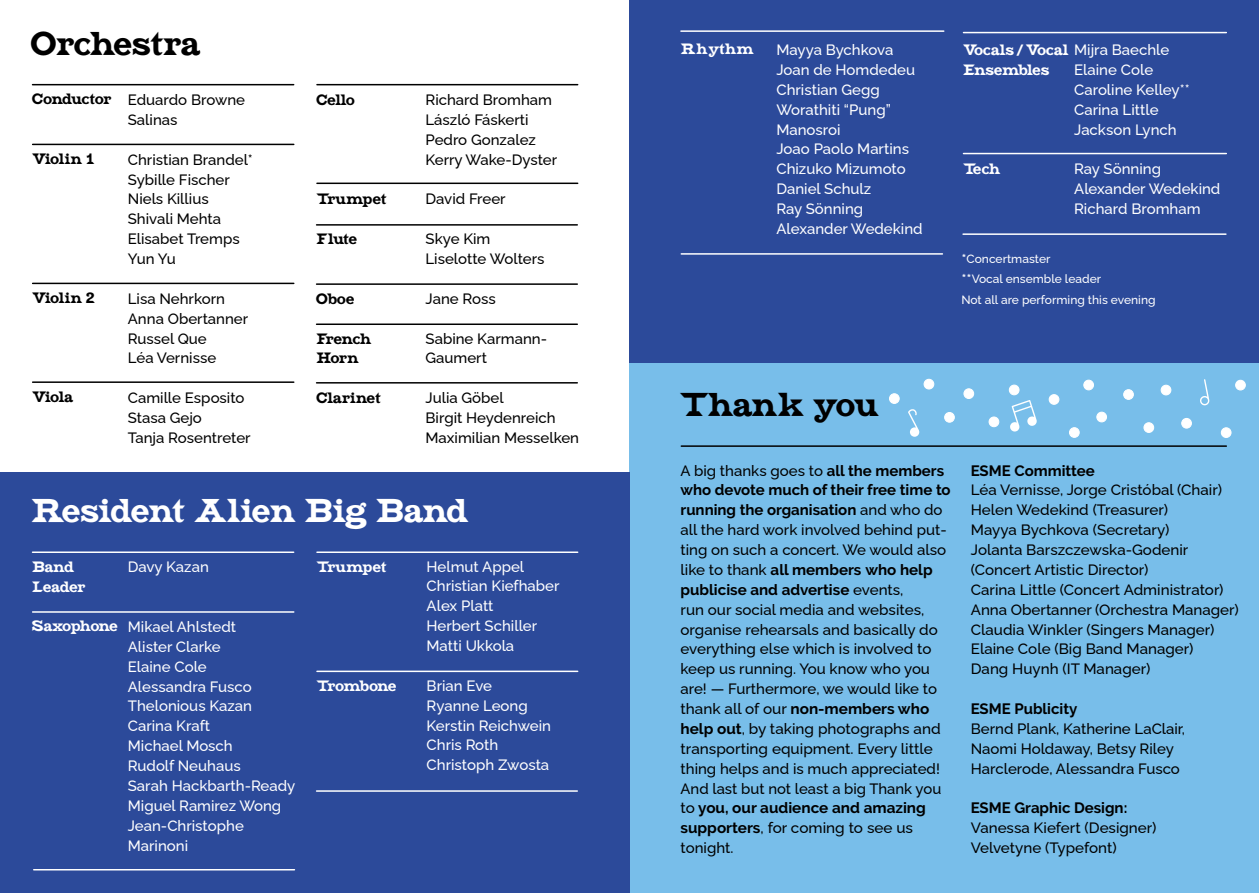
<style>
.page{position:relative;width:1259px;height:893px;background:#fff}
.page>*{position:absolute;margin:0;border:0;box-sizing:border-box;transform-origin:0 0}
.t1{font:33px "Combat";letter-spacing:-.04em;color:#fff}
.t2{font:33px "Combat";letter-spacing:-.03em;color:#000}
.t3{font:500 15px/20px "Raleway";color:#000}
.t4{font:500 15px/19.8px "Raleway";color:#fff}
.t5{font:15px/19.8px "Combat";letter-spacing:-.035em;color:#fff}
.t6{font:15px/19.8px "Combat";letter-spacing:-.05em;color:#000}
.t7{font:700 15px "Raleway";color:#000}
.t8{font:15px "Combat";letter-spacing:-.03em;color:#000}
.t9{font:15px "Combat";letter-spacing:-.07em;color:#fff}
.t10{font:15px "Combat";letter-spacing:-.06em;color:#fff}
.t11{font:500 12px/19.8px "Raleway";color:#fff}
.s1{font-family:"Raleway";font-weight:500}
.s2{font-size:15.75px}
.s3{font-weight:700}
</style>
<div class="page">
<div style="left:629px;top:349px;width:630px;height:544px;background:#78beea"></div>
<div style="left:629px;top:0;width:630px;height:363px;background:#2c4a9a"></div>
<div style="left:0;top:472px;width:629px;height:421px;background:#2c4a9a"></div>
<hr style="left:33px;top:84px;width:261px;height:1px;background:#000">
<hr style="left:33px;top:283px;width:261px;height:1px;background:#000">
<hr style="left:317px;top:84px;width:261px;height:1px;background:#000">
<hr style="left:317px;top:183px;width:261px;height:1px;background:#000">
<hr style="left:316px;top:224px;width:261px;height:2px;background:#000">
<hr style="left:316px;top:283px;width:261px;height:2px;background:#000">
<hr style="left:316px;top:323px;width:261px;height:2px;background:#000">
<hr style="left:316px;top:382px;width:261px;height:2px;background:#000">
<hr style="left:33px;top:381px;width:261px;height:2px;background:#000">
<hr style="left:33px;top:144px;width:261px;height:1px;background:#000">
<hr style="left:33px;top:551px;width:261px;height:2px;background:#fff">
<hr style="left:317px;top:551px;width:261px;height:2px;background:#fff">
<hr style="left:316px;top:790px;width:261px;height:2px;background:#fff">
<hr style="left:33px;top:611px;width:261px;height:2px;background:#fff">
<hr style="left:963px;top:32px;width:263px;height:1px;background:#fff">
<hr style="left:963px;top:153px;width:263px;height:1px;background:#fff">
<hr style="left:963px;top:233px;width:263px;height:2px;background:#fff">
<hr style="left:681px;top:253px;width:261px;height:2px;background:#fff">
<hr style="left:317px;top:671px;width:261px;height:1px;background:#fff">
<hr style="left:34px;top:869px;width:260px;height:1px;background:#fff">
<hr style="left:681px;top:30px;width:262px;height:2px;background:#fff">
<hr style="left:681px;top:445px;width:545px;height:2px;background:#000">
<svg style="left:889px;top:393px;width:10px;height:11px"></svg>
<svg style="left:923px;top:379px;width:11px;height:10px"></svg>
<svg style="left:944px;top:412px;width:11px;height:11px"></svg>
<svg style="left:963px;top:388px;width:11px;height:11px"></svg>
<svg style="left:988px;top:416px;width:11px;height:11px"></svg>
<svg style="left:1048px;top:394px;width:11px;height:11px"></svg>
<svg style="left:1069px;top:427px;width:10px;height:11px"></svg>
<svg style="left:1083px;top:380px;width:11px;height:10px"></svg>
<svg style="left:1096px;top:412px;width:11px;height:10px"></svg>
<svg style="left:1123px;top:389px;width:11px;height:11px"></svg>
<svg style="left:1143px;top:422px;width:11px;height:11px"></svg>
<svg style="left:1160px;top:385px;width:11px;height:10px"></svg>
<svg style="left:1181px;top:418px;width:11px;height:11px"></svg>
<svg style="left:1220px;top:427px;width:11px;height:11px"></svg>
<svg style="left:1235px;top:380px;width:10px;height:10px"></svg>
<svg style="left:1200px;top:379px;width:9px;height:26px"></svg>
<svg style="left:1008px;top:385px;width:28px;height:47px"></svg>
<svg style="left:908px;top:409px;width:11px;height:28px"></svg>
<h1 class="t2" style="left:31px;top:23px;width:171px">Orchestra</h1>
<p class="t6" style="left:32px;top:89px;width:81px">Conductor</p>
<p class="t6" style="left:32px;top:149px;width:64px">Violin 1</p>
<p class="t6" style="left:32px;top:288px;width:65px">Violin 2</p>
<p class="t6" style="left:32px;top:387px;width:43px">Viola</p>
<p class="t3" style="left:128px;top:88px;width:119px">Eduardo Browne<br>Salinas</p>
<p class="t3" style="left:128px;top:148px;width:126px">Christian Brandel*<br>Sybille Fischer<br>Niels Killius<br>Shivali Mehta<br>Elisabet Tremps<br>Yun Yu</p>
<p class="t3" style="left:128px;top:287px;width:122px">Lisa Nehrkorn<br>Anna Obertanner<br>Russel Que<br>Léa Vernisse</p>
<p class="t3" style="left:128px;top:386px;width:124px">Camille Esposito<br>Stasa Gejo<br>Tanja Rosentreter</p>
<p class="t6" style="left:316px;top:90px;width:40px">Cello</p>
<p class="t8" style="left:316px;top:190px;width:72px">Trumpet</p>
<p class="t6" style="left:316px;top:229px;width:42px">Flute</p>
<p class="t6" style="left:316px;top:289px;width:40px">Oboe</p>
<p class="t6" style="left:316px;top:329px;width:57px">French<br>Horn</p>
<p class="t8" style="left:316px;top:389px;width:66px">Clarinet</p>
<p class="t3" style="left:425px;top:88px;width:133px">Richard Bromham<br>László Fáskerti<br>Pedro Gonzalez<br>Kerry Wake-Dyster</p>
<p class="t3" style="left:425px;top:187px;width:82px">David Freer</p>
<p class="t3" style="left:425px;top:227px;width:120px">Skye Kim<br>Liselotte Wolters</p>
<p class="t3" style="left:425px;top:287px;width:72px">Jane Ross</p>
<p class="t3" style="left:425px;top:327px;width:123px">Sabine Karmann-<br>Gaumert</p>
<p class="t3" style="left:425px;top:386px;width:155px">Julia Göbel<br>Birgit Heydenreich<br>Maximilian Messelken</p>
<h1 class="t1" style="left:31px;top:491px;width:439px">Resident Alien Big Band</h1>
<p class="t5" style="left:32px;top:557px;width:55px">Band<br>Leader</p>
<p class="t9" style="left:32px;top:617px;width:88px">Saxophone</p>
<p class="t4" style="left:128px;top:555px;width:83px">Davy Kazan</p>
<p class="t4" style="left:128px;top:615px;width:169px">Mikael Ahlstedt<br>Alister Clarke<br>Elaine Cole<br>Alessandra Fusco<br>Thelonious Kazan<br>Carina Kraft<br>Michael Mosch<br>Rudolf Neuhaus<br>Sarah Hackbarth-Ready<br>Miguel Ramirez Wong<br>Jean-Christophe<br>Marinoni</p>
<p class="t5" style="left:316px;top:556px;width:72px">Trumpet</p>
<p class="t10" style="left:316px;top:677px;width:82px">Trombone</p>
<p class="t4" style="left:426px;top:555px;width:134px">Helmut Appel<br>Christian Kiefhaber<br>Alex Platt<br>Herbert Schiller<br>Matti Ukkola</p>
<p class="t4" style="left:426px;top:674px;width:126px">Brian Eve<br>Ryanne Leong<br>Kerstin Reichwein<br>Chris Roth<br>Christoph Zwosta</p>
<p class="t5" style="left:680px;top:39px;width:75px">Rhythm</p>
<p class="t4" style="left:776px;top:38px;width:148px">Mayya Bychkova<br>Joan de Homdedeu<br>Christian Gegg<br>Worathiti “Pung”<br>Manosroi<br>Joao Paolo Martins<br>Chizuko Mizumoto<br>Daniel Schulz<br>Ray Sönning<br>Alexander Wedekind</p>
<p class="t5" style="left:962px;top:40px;width:208px">Vocals/Vocal <span class="s1">Mijra Baechle<br></span>Ensembles</p>
<p class="t4" style="left:1074px;top:58px;width:117px">Elaine Cole<br>Caroline Kelley**<br>Carina Little<br>Jackson Lynch</p>
<p class="t4" style="left:1074px;top:157px;width:148px">Ray Sönning<br>Alexander Wedekind<br>Richard Bromham</p>
<p class="t11" style="left:961px;top:248px;width:141px"><span class="s2">*</span>Concertmaster<br><span class="s2">**</span>Vocal ensemble leader</p>
<p class="t11" style="left:961px;top:289px;width:196px">Not all are performing this evening</p>
<p class="t5" style="left:962px;top:159px;width:39px">Tech</p>
<h1 class="t2" style="left:679px;top:385px;width:201px">Thank you</h1>
<p class="t3" style="left:680px;top:459px;width:272px">A big thanks goes to <span class="s3">all the members who devote much of their free time to running the organisation</span> and who do all the hard work involved behind put&shy;ting on such a concert. We would also like to thank <span class="s3">all members who help publicise and advertise</span> events,<br>run our social media and websites, organise rehearsals and basically do everything else which is involved to keep us running. You know who you are! — Furthermore, we would like to thank all of our <span class="s3">non-members who help out</span>, by taking photographs and transporting equipment. Every little thing helps and is much appreciated!<br>And last but not least a big Thank you to <span class="s3">you, our audience and amazing supporters</span>, for coming to see us tonight.</p>
<p class="t7" style="left:971px;top:462px;width:126px">ESME Committee</p>
<p class="t3" style="left:971px;top:479px;width:269px">Léa Vernisse, Jorge Cristóbal (Chair)<br>Helen Wedekind (Treasurer)<br>Mayya Bychkova (Secretary)<br>Jolanta Barszczewska-Godenir (Concert Artistic Director)<br>Carina Little (Concert Administrator)<br>Anna Obertanner (Orchestra Manager)<br>Claudia Winkler (Singers Manager)<br>Elaine Cole (Big Band Manager)<br>Dang Huynh (IT Manager)</p>
<p class="t7" style="left:971px;top:700px;width:108px">ESME Publicity</p>
<p class="t3" style="left:971px;top:717px;width:216px">Bernd Plank, Katherine LaClair,<br>Naomi Holdaway, Betsy Riley<br>Harclerode, Alessandra Fusco</p>
<p class="t7" style="left:971px;top:800px;width:158px">ESME Graphic Design:</p>
<p class="t3" style="left:971px;top:816px;width:187px">Vanessa Kiefert (Designer)<br>Velvetyne (Typefont)</p>
</div>
